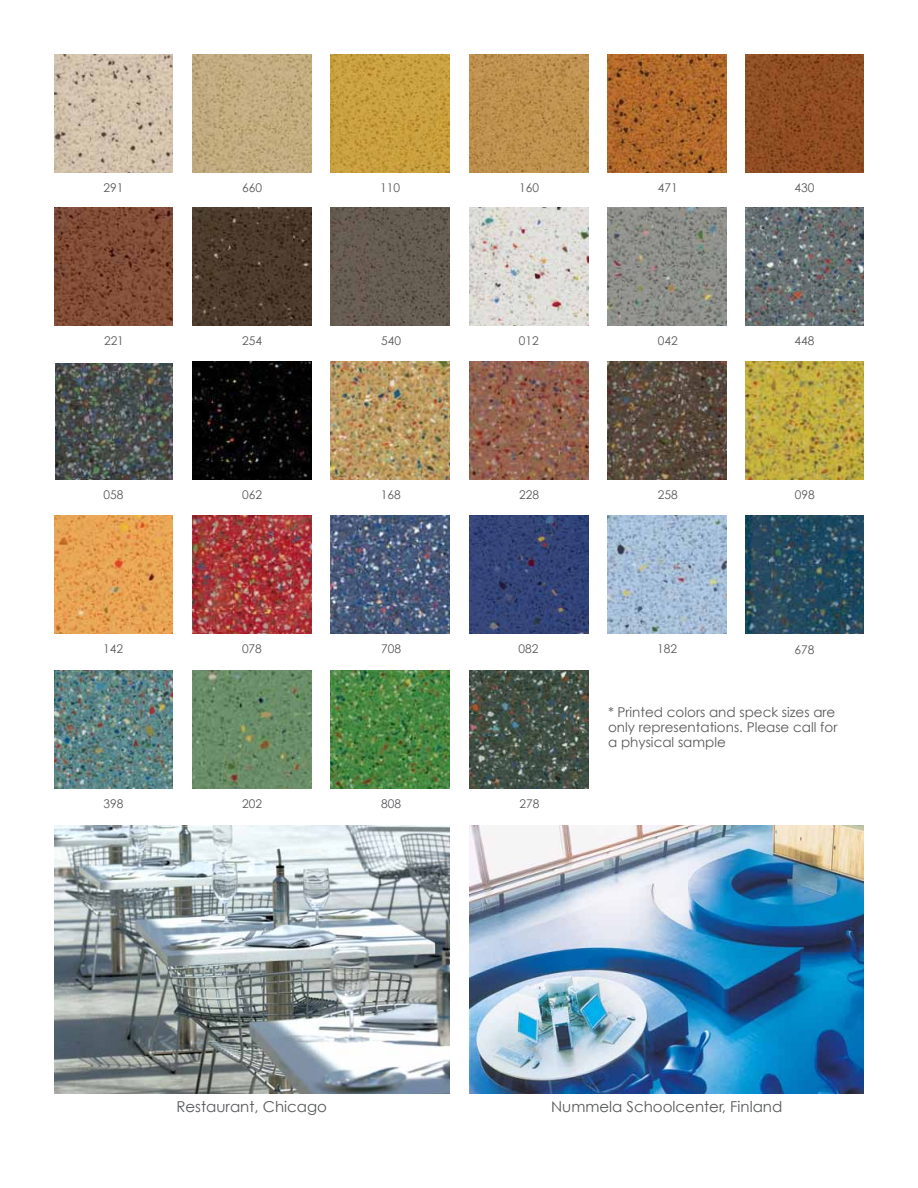
<style>
.page{position:relative;width:918px;height:1188px;background:#fff}
.page>*{position:absolute;margin:0;border:0;box-sizing:border-box;transform-origin:0 0}
.t1{font:15px "Century Gothic";color:#58595b}
.t2{font:13.5px/15px "Century Gothic";color:#58595b}
.t3{font:12px "Century Gothic";color:#58595b}
</style>
<div class="page">
<img style="left:54px;top:54px;width:119px;height:118px">
<img style="left:54px;top:207px;width:119px;height:119px">
<img style="left:55px;top:363px;width:118px;height:117px">
<img style="left:54px;top:515px;width:119px;height:119px">
<img style="left:54px;top:670px;width:119px;height:119px">
<img style="left:193px;top:54px;width:119px;height:118px">
<img style="left:193px;top:207px;width:119px;height:119px">
<img style="left:193px;top:361px;width:119px;height:119px">
<img style="left:193px;top:515px;width:119px;height:119px">
<img style="left:193px;top:670px;width:119px;height:119px">
<img style="left:331px;top:54px;width:119px;height:118px">
<img style="left:331px;top:207px;width:119px;height:119px">
<img style="left:331px;top:361px;width:119px;height:119px">
<img style="left:331px;top:515px;width:119px;height:119px">
<img style="left:331px;top:670px;width:119px;height:119px">
<img style="left:470px;top:54px;width:118px;height:118px">
<img style="left:470px;top:207px;width:118px;height:119px">
<img style="left:470px;top:361px;width:118px;height:119px">
<img style="left:470px;top:515px;width:118px;height:119px">
<img style="left:470px;top:670px;width:118px;height:119px">
<img style="left:608px;top:54px;width:119px;height:118px">
<img style="left:608px;top:207px;width:119px;height:119px">
<img style="left:608px;top:361px;width:119px;height:119px">
<img style="left:608px;top:515px;width:119px;height:119px">
<img style="left:745px;top:54px;width:119px;height:118px">
<img style="left:745px;top:207px;width:119px;height:119px">
<img style="left:745px;top:361px;width:119px;height:119px">
<img style="left:745px;top:515px;width:119px;height:119px">
<img style="left:55px;top:825px;width:395px;height:269px">
<img style="left:470px;top:826px;width:394px;height:268px">
<p class="t3" style="left:104px;top:180px;width:21px">291</p>
<p class="t3" style="left:104px;top:333px;width:21px">221</p>
<p class="t3" style="left:242px;top:180px;width:21px">660</p>
<p class="t3" style="left:380px;top:180px;width:21px">110</p>
<p class="t3" style="left:519px;top:180px;width:21px">160</p>
<p class="t3" style="left:658px;top:180px;width:21px">471</p>
<p class="t3" style="left:794px;top:180px;width:21px">430</p>
<p class="t3" style="left:242px;top:333px;width:21px">254</p>
<p class="t3" style="left:658px;top:333px;width:21px">042</p>
<p class="t3" style="left:519px;top:333px;width:21px">012</p>
<p class="t3" style="left:381px;top:333px;width:21px">540</p>
<p class="t3" style="left:795px;top:333px;width:21px">448</p>
<p class="t3" style="left:104px;top:487px;width:21px">058</p>
<p class="t3" style="left:519px;top:488px;width:21px">228</p>
<p class="t3" style="left:381px;top:488px;width:21px">168</p>
<p class="t3" style="left:242px;top:488px;width:21px">062</p>
<p class="t3" style="left:658px;top:488px;width:21px">258</p>
<p class="t3" style="left:795px;top:488px;width:21px">098</p>
<p class="t3" style="left:103px;top:642px;width:21px">142</p>
<p class="t3" style="left:794px;top:642px;width:21px">678</p>
<p class="t3" style="left:381px;top:642px;width:21px">708</p>
<p class="t3" style="left:518px;top:642px;width:21px">082</p>
<p class="t3" style="left:657px;top:642px;width:21px">182</p>
<p class="t3" style="left:242px;top:642px;width:21px">078</p>
<p class="t3" style="left:104px;top:796px;width:21px">398</p>
<p class="t3" style="left:242px;top:796px;width:21px">202</p>
<p class="t3" style="left:381px;top:796px;width:21px">808</p>
<p class="t3" style="left:520px;top:796px;width:21px">278</p>
<p class="t2" style="left:608px;top:705px;width:231px">* Printed colors and speck sizes are only representations. Please call for a physical sample</p>
<p class="t1" style="left:176px;top:1098px;width:152px">Restaurant, Chicago</p>
<p class="t1" style="left:551px;top:1098px;width:233px">Nummela Schoolcenter, Finland</p>
</div>
